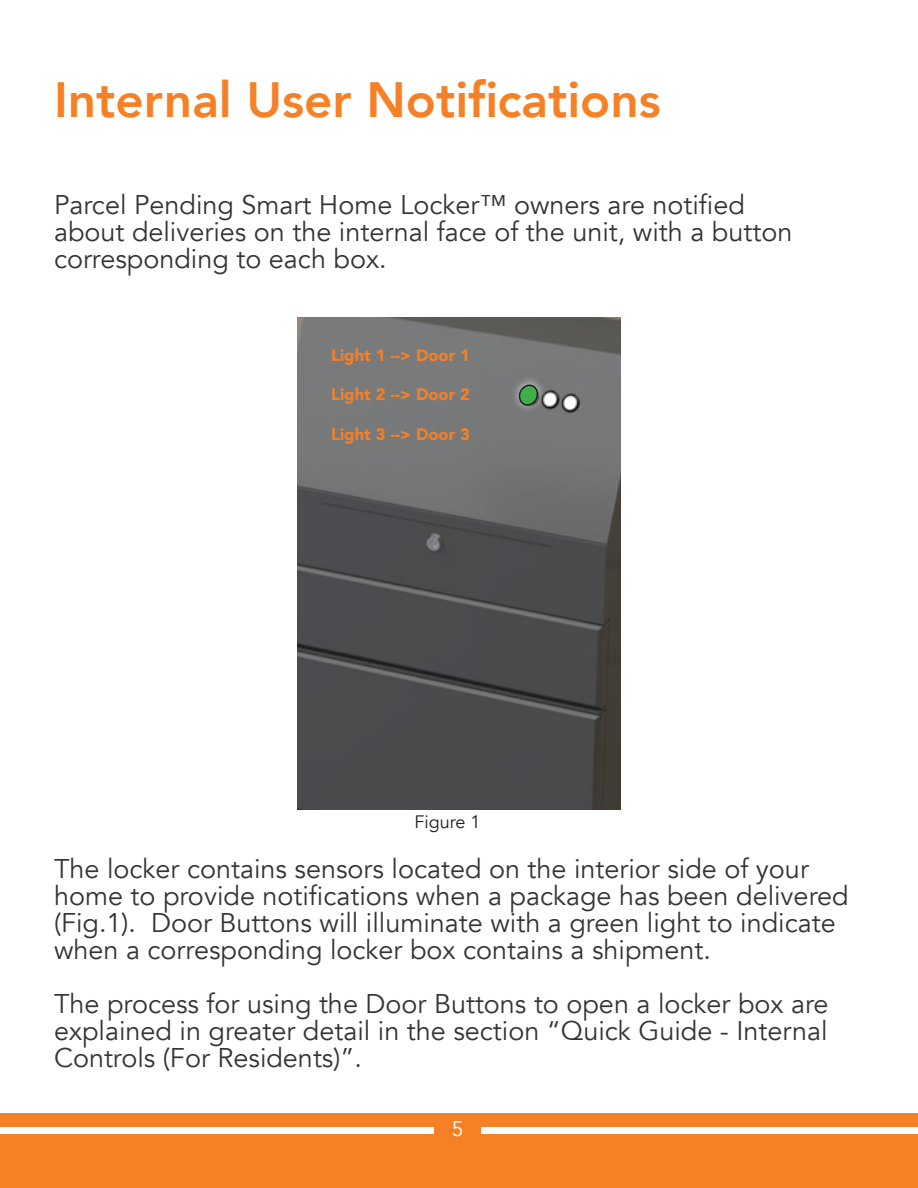
<style>
.page{position:relative;width:918px;height:1188px;background:#fff}
.page>*{position:absolute;margin:0;border:0;box-sizing:border-box;transform-origin:0 0}
.t1{font:800 49.5px "Avenir";color:#f68026}
.t2{font:27px/27px "Avenir";color:#353534}
.t3{font:21px "Avenir";color:#fff}
.t4{font:18px "Avenir";color:#231f20}
.t5{font:900 16.5px "Avenir";color:#f68026}
</style>
<div class="page">
<div style="left:0;top:1134px;width:918px;height:54px;background:#f68026"></div>
<div style="left:0;top:1114px;width:918px;height:13px;background:#f68026"></div>
<img style="left:297px;top:318px;width:324px;height:492px">
<svg style="left:503px;top:369px;width:51px;height:52px;background:#768178"></svg>
<div style="left:435px;top:1115px;width:46px;height:29px;background:#f68026"></div>
<p class="t1" style="left:54px;top:61px;width:608px">Internal User Notifications</p>
<p class="t2" style="left:54px;top:192px;width:740px">Parcel Pending Smart Home Locker™ owners are notified about deliveries on the internal face of the unit, with a button corresponding to each box.</p>
<p class="t5" style="left:331px;top:341px;width:140px">Light 1 --&gt; Door 1</p>
<p class="t5" style="left:331px;top:380px;width:140px">Light 2 --&gt; Door 2</p>
<p class="t5" style="left:331px;top:420px;width:140px">Light 3 --&gt; Door 3</p>
<p class="t4" style="left:414px;top:811px;width:68px">Figure 1</p>
<p class="t2" style="left:54px;top:855px;width:796px">The locker contains sensors located on the interior side of your home to provide notifications when a package has been delivered (Fig.1). Door Buttons will illuminate with a green light to indicate when a corresponding locker box contains a shipment.</p>
<p class="t2" style="left:54px;top:990px;width:776px;text-align:justify">The process for using the Door Buttons to open a locker box are explained in greater detail in the section “Quick Guide - Internal Controls (For Residents)”.</p>
<p class="t3" style="left:452px;top:1116px;width:13px">5</p>
</div>
